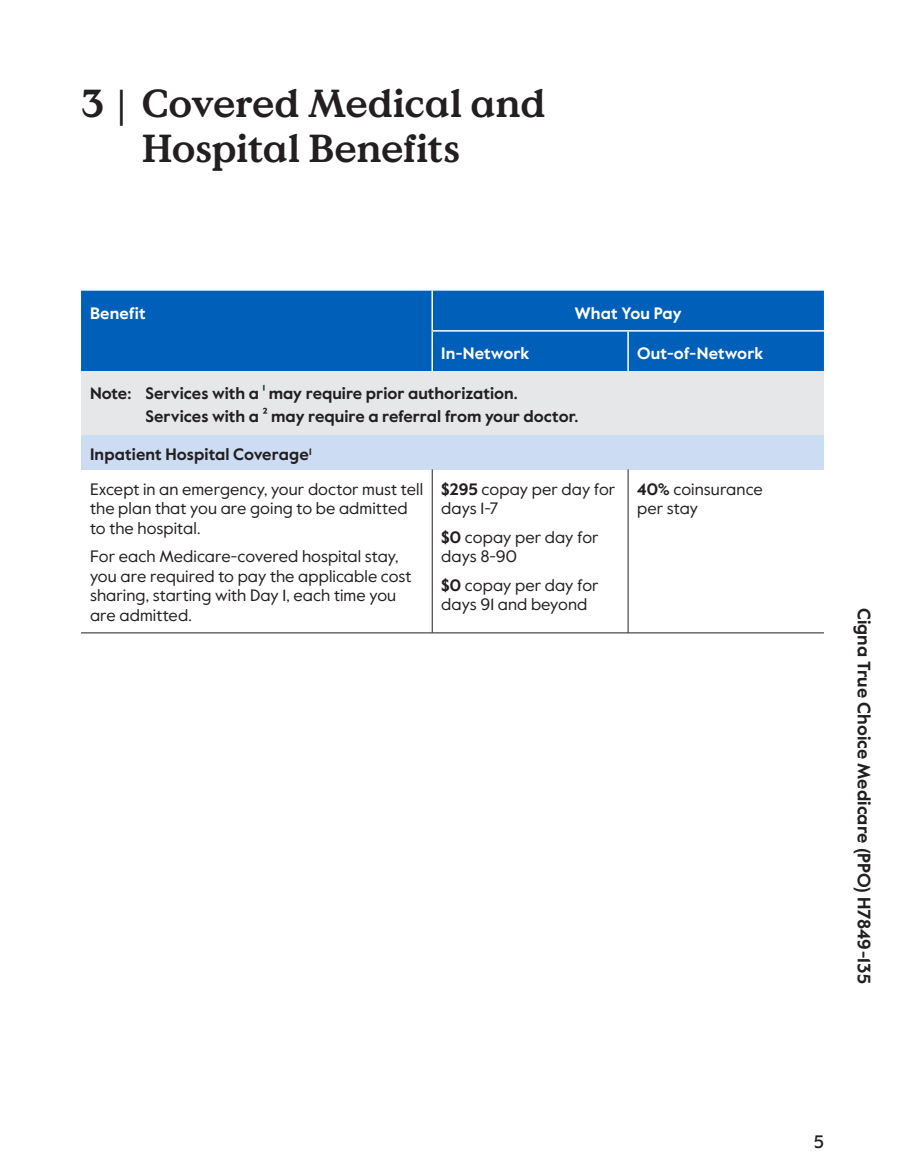
<style>
.page{position:relative;width:905px;height:1175px;background:#fff}
.page>*{position:absolute;margin:0;border:0;box-sizing:border-box;transform-origin:0 0}
.t1{font:700 39px/45px "Value Serif Pro";letter-spacing:-.01em;color:#231f20}
.margin_plan_name{font:700 18px "Value Sans Pro";color:#231f20}
.t2{font:500 18px "Value Sans Pro";color:#231f20}
.table_para{font:16.5px/19.5px "Value Sans Pro";letter-spacing:.005em;color:#231f20}
.table_row_gray{font:700 16.5px "Value Sans Pro";color:#231f20}
.table_col_h1_align_right{font:700 16.5px "Value Sans Pro";letter-spacing:.005em;color:#fff}
.table_row_h1{font:700 16.5px "Value Sans Pro";letter-spacing:.005em;color:#231f20}
.table_col_h1_align_center{font:700 16.5px "Value Sans Pro";color:#fff}
.s1{font-weight:700}
</style>
<div class="page">
<div style="left:81px;top:291px;width:743px;height:80px;background:#005fb9"></div>
<div style="left:81px;top:371px;width:743px;height:64px;background:#e6e7e9"></div>
<div style="left:81px;top:435px;width:743px;height:34px;background:#ccdcf2"></div>
<hr style="left:432px;top:469px;width:1px;height:163px;background:#231f20">
<hr style="left:627px;top:469px;width:1px;height:163px;background:#231f20">
<hr style="left:81px;top:632px;width:351px;height:1px;background:#231f20">
<hr style="left:432px;top:632px;width:196px;height:1px;background:#231f20">
<hr style="left:628px;top:632px;width:196px;height:1px;background:#231f20">
<hr style="left:431px;top:291px;width:2px;height:39px;background:#fff">
<hr style="left:628px;top:330px;width:196px;height:1px;background:#fff">
<hr style="left:431px;top:330px;width:197px;height:1px;background:#fff">
<hr style="left:627px;top:331px;width:1px;height:40px;background:#fff">
<hr style="left:431px;top:331px;width:2px;height:40px;background:#fff">
<p class="t1" style="left:142px;top:82px;width:405px;text-indent:-61px">3 | Covered Medical and<br>Hospital Benefits</p>
<p class="table_col_h1_align_right" style="left:90px;top:303px;width:57px">Benefit</p>
<p class="table_col_h1_align_center" style="left:574px;top:303px;width:109px">What You Pay</p>
<p class="table_col_h1_align_right" style="left:441px;top:343px;width:90px">In-Network</p>
<p class="table_col_h1_align_right" style="left:637px;top:343px;width:128px">Out-of-Network</p>
<p class="table_row_gray" style="left:90px;top:383px;width:429px">Note: Services with a ¹ may require prior authorization.</p>
<p class="table_row_gray" style="left:146px;top:406px;width:434px">Services with a ² may require a referral from your doctor.</p>
<p class="table_row_h1" style="left:90px;top:445px;width:223px">Inpatient Hospital Coverage<sup>1</sup></p>
<p class="table_para" style="left:90px;top:479px;width:334px">Except in an emergency, your doctor must tell the plan that you are going to be admitted to the hospital.</p>
<p class="table_para" style="left:90px;top:547px;width:323px">For each Medicare-covered hospital stay, you are required to pay the applicable cost sharing, starting with Day 1, each time you are admitted.</p>
<p class="table_para" style="left:441px;top:479px;width:176px"><span class="s1">$295</span> copay per day for days 1-7</p>
<p class="table_para" style="left:441px;top:527px;width:159px"><span class="s1">$0</span> copay per day for days 8-90</p>
<p class="table_para" style="left:441px;top:575px;width:159px"><span class="s1">$0</span> copay per day for days 91 and beyond</p>
<p class="table_para" style="left:637px;top:479px;width:127px"><span class="s1">40%</span> coinsurance per stay</p>
<p class="margin_plan_name" style="left:874px;top:608px;width:377px;rotate:90deg">Cigna True Choice Medicare (PPO) H7849-135</p>
<p class="t2" style="left:814px;top:1130px;width:11px">5</p>
</div>
